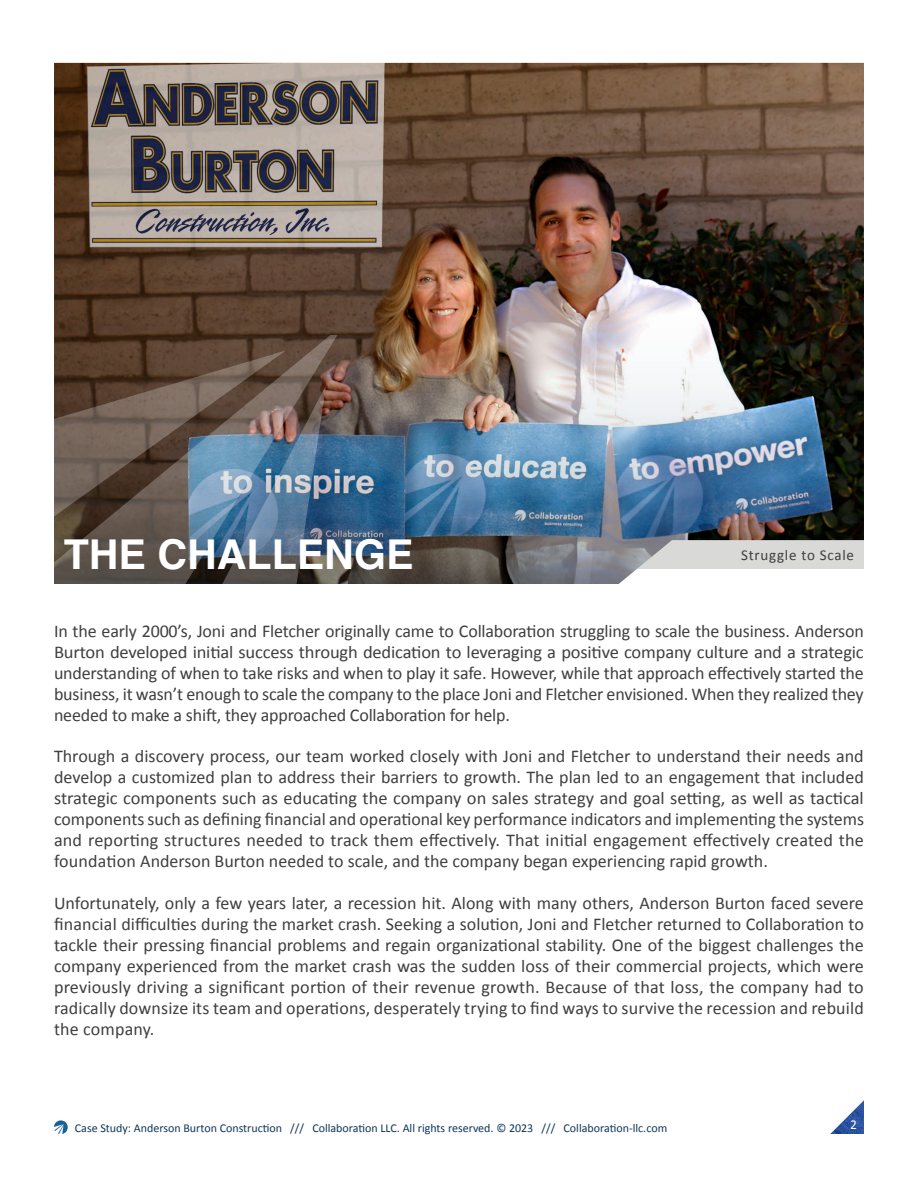
<style>
.page{position:relative;width:918px;height:1188px;background:#fff}
.page>*{position:absolute;margin:0;border:0;box-sizing:border-box;transform-origin:0 0}
.Main_Header{font:700 41.1px "Helvetica";color:#fff}
.Body_Text{font:18px/21px "Calibri";color:#403f3f;text-align:justify}
.SQ1{font:15px "Calibri";letter-spacing:.05em;color:#403f3f}
.t1{font:13.5px "Calibri";color:#fff}
.t2{font:12px "Calibri";color:#0f365c}
</style>
<div class="page">
<svg style="left:54px;top:1120px;width:14px;height:14px"></svg>
<img style="left:830px;top:1100px;width:34px;height:34px">
<img style="left:54px;top:63px;width:810px;height:202px">
<img style="left:54px;top:265px;width:810px;height:319px">
<img style="left:54px;top:336px;width:291px;height:248px">
<p class="Main_Header" style="left:64px;top:529px;width:351px">THE CHALLENGE</p>
<p class="SQ1" style="left:741px;top:545px;width:114px">Struggle to Scale</p>
<p class="Body_Text" style="left:54px;top:620px;width:811px">In the early 2000’s, Joni and Fletcher originally came to Collaboration struggling to scale the business. Anderson Burton developed initial success through dedication to leveraging a positive company culture and a strategic understanding of when to take risks and when to play it safe. However, while that approach effectively started the business, it wasn’t enough to scale the company to the place Joni and Fletcher envisioned. When they realized they needed to make a shift, they approached Collaboration for help.</p>
<p class="Body_Text" style="left:54px;top:745px;width:812px">Through a discovery process, our team worked closely with Joni and Fletcher to understand their needs and develop a customized plan to address their barriers to growth. The plan led to an engagement that included strategic components such as educating the company on sales strategy and goal setting, as well as tactical components such as defining financial and operational key performance indicators and implementing the systems and reporting structures needed to track them effectively. That initial engagement effectively created the foundation Anderson Burton needed to scale, and the company began experiencing rapid growth.</p>
<p class="Body_Text" style="left:54px;top:892px;width:811px">Unfortunately, only a few years later, a recession hit. Along with many others, Anderson Burton faced severe financial difficulties during the market crash. Seeking a solution, Joni and Fletcher returned to Collaboration to tackle their pressing financial problems and regain organizational stability. One of the biggest challenges the company experienced from the market crash was the sudden loss of their commercial projects, which were previously driving a significant portion of their revenue growth. Because of that loss, the company had to radically downsize its team and operations, desperately trying to find ways to survive the recession and rebuild the company.</p>
<p class="t2" style="left:75px;top:1119px;width:594px">Case Study: Anderson Burton Construction /// Collaboration LLC. All rights reserved. © 2023 /// Collaboration-llc.com</p>
<p class="t1" style="left:850px;top:1115px;width:8px">2</p>
</div>
